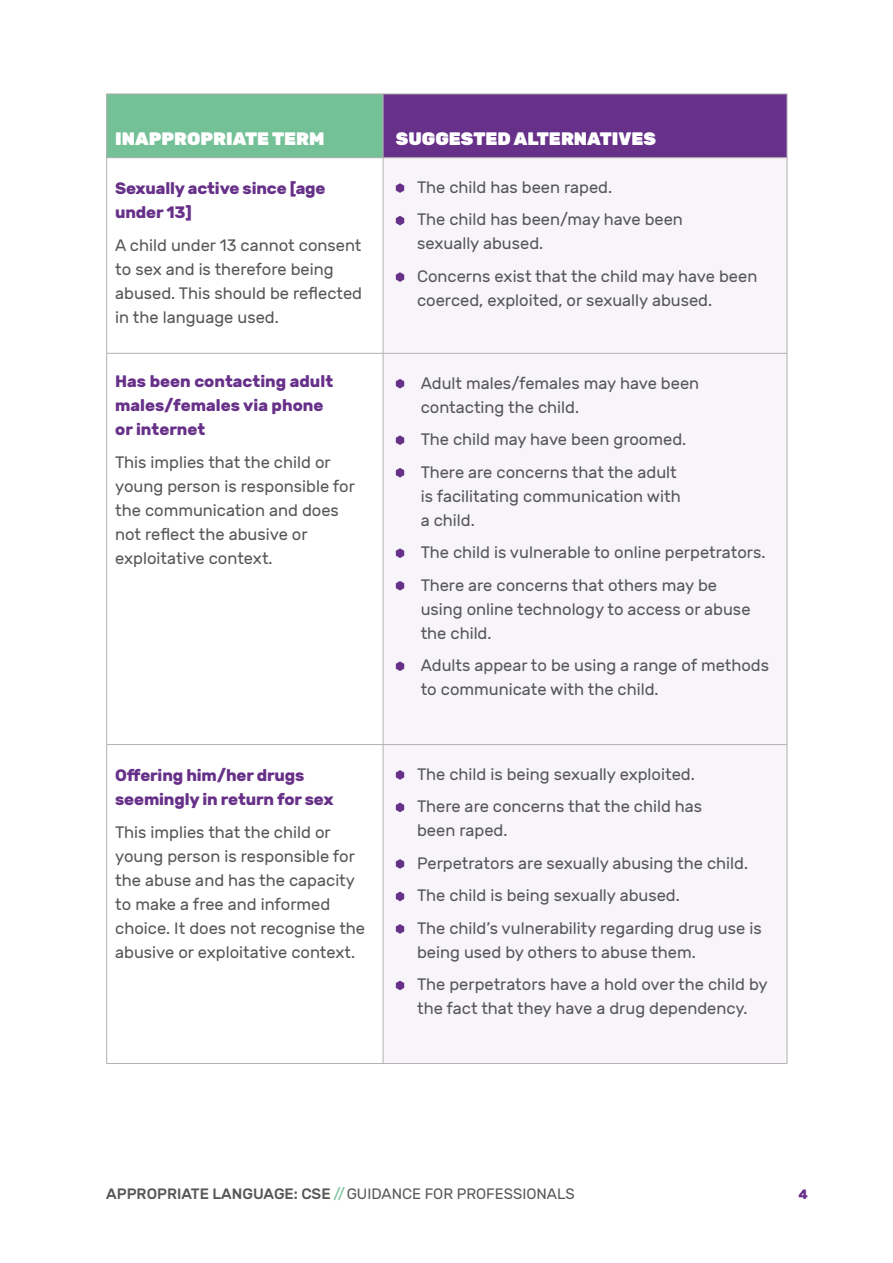
<style>
.page{position:relative;width:893px;height:1263px;background:#fff}
.page>*{position:absolute;margin:0;border:0;box-sizing:border-box;transform-origin:0 0}
.t1{font:900 18px "Rubik";color:#fff}
.t2{font:16.5px/24px "Rubik";color:#575756}
.t3{font:700 16.5px/24px "Rubik";letter-spacing:-.01em;color:#673089}
.t4{font:15px "Rubik";color:#575756}
.t5{font:700 13.5px "Rubik";color:#673089}
.s1{font-weight:500}
.s2{color:#74c097}
</style>
<div class="page">
<div style="left:107px;top:94px;width:276px;height:64px;background:#74c097"></div>
<div style="left:383px;top:94px;width:404px;height:64px;background:#673089"></div>
<div style="left:384px;top:158px;width:403px;height:905px;background:#f7f4fa"></div>
<hr style="left:106px;top:94px;width:277px;height:1px;background:#b3b2b2">
<hr style="left:106px;top:94px;width:1px;height:64px;background:#b3b2b2">
<hr style="left:383px;top:94px;width:404px;height:1px;background:#b3b2b2">
<hr style="left:383px;top:94px;width:1px;height:64px;background:#b3b2b2">
<hr style="left:787px;top:94px;width:1px;height:64px;background:#b3b2b2">
<hr style="left:106px;top:157px;width:277px;height:1px;background:#b3b2b2">
<hr style="left:106px;top:158px;width:1px;height:195px;background:#b3b2b2">
<hr style="left:383px;top:157px;width:404px;height:1px;background:#b3b2b2">
<hr style="left:383px;top:158px;width:1px;height:195px;background:#b3b2b2">
<hr style="left:787px;top:158px;width:1px;height:195px;background:#b3b2b2">
<hr style="left:106px;top:353px;width:277px;height:1px;background:#b3b2b2">
<hr style="left:106px;top:353px;width:1px;height:391px;background:#b3b2b2">
<hr style="left:383px;top:353px;width:404px;height:1px;background:#b3b2b2">
<hr style="left:383px;top:353px;width:1px;height:391px;background:#b3b2b2">
<hr style="left:787px;top:353px;width:1px;height:391px;background:#b3b2b2">
<hr style="left:106px;top:744px;width:277px;height:1px;background:#b3b2b2">
<hr style="left:106px;top:745px;width:1px;height:318px;background:#b3b2b2">
<hr style="left:383px;top:744px;width:404px;height:1px;background:#b3b2b2">
<hr style="left:383px;top:745px;width:1px;height:318px;background:#b3b2b2">
<hr style="left:787px;top:745px;width:1px;height:318px;background:#b3b2b2">
<hr style="left:106px;top:1063px;width:277px;height:1px;background:#b3b2b2">
<hr style="left:383px;top:1063px;width:404px;height:1px;background:#b3b2b2">
<svg style="left:396px;top:183px;width:8px;height:10px"></svg>
<svg style="left:396px;top:216px;width:8px;height:9px"></svg>
<svg style="left:396px;top:272px;width:8px;height:10px"></svg>
<svg style="left:396px;top:379px;width:8px;height:9px"></svg>
<svg style="left:396px;top:435px;width:8px;height:10px"></svg>
<svg style="left:396px;top:468px;width:8px;height:9px"></svg>
<svg style="left:396px;top:548px;width:8px;height:10px"></svg>
<svg style="left:396px;top:581px;width:8px;height:9px"></svg>
<svg style="left:396px;top:661px;width:8px;height:10px"></svg>
<svg style="left:396px;top:770px;width:8px;height:10px"></svg>
<svg style="left:396px;top:802px;width:8px;height:10px"></svg>
<svg style="left:396px;top:859px;width:8px;height:10px"></svg>
<svg style="left:396px;top:892px;width:8px;height:9px"></svg>
<svg style="left:396px;top:924px;width:8px;height:10px"></svg>
<svg style="left:396px;top:981px;width:8px;height:9px"></svg>
<p class="t1" style="left:115px;top:128px;width:211px">INAPPROPRIATE TERM</p>
<p class="t1" style="left:396px;top:128px;width:262px">SUGGESTED ALTERNATIVES</p>
<p class="t3" style="left:115px;top:177px;width:212px">Sexually active since [age under 13]</p>
<p class="t2" style="left:115px;top:234px;width:248px">A child under 13 cannot consent to sex and is therefore being abused. This should be reflected in the language used.</p>
<p class="t2" style="left:417px;top:171px;width:267px;line-height:32.5px">The child has been raped.<br>The child has been/may have been</p>
<p class="t2" style="left:417px;top:228px;width:342px;line-height:32.5px">sexually abused.<br>Concerns exist that the child may have been</p>
<p class="t2" style="left:417px;top:289px;width:297px">coerced, exploited, or sexually abused.</p>
<p class="t3" style="left:115px;top:370px;width:219px">Has been contacting adult males/females via phone or internet</p>
<p class="t2" style="left:115px;top:450px;width:241px">This implies that the child or young person is responsible for the communication and does not reflect the abusive or exploitative context.</p>
<p class="t3" style="left:115px;top:764px;width:220px">Offering him/her drugs seemingly in return for sex</p>
<p class="t2" style="left:115px;top:820px;width:251px">This implies that the child or young person is responsible for the abuse and has the capacity to make a free and informed choice. It does not recognise the abusive or exploitative context.</p>
<p class="t2" style="left:421px;top:371px;width:280px">Adult males/females may have been contacting the child.</p>
<p class="t2" style="left:421px;top:424px;width:267px;line-height:32.5px">The child may have been groomed.<br>There are concerns that the adult</p>
<p class="t2" style="left:421px;top:484px;width:262px">is facilitating communication with a child.</p>
<p class="t2" style="left:421px;top:537px;width:346px;line-height:32.5px">The child is vulnerable to online perpetrators.<br>There are concerns that others may be</p>
<p class="t2" style="left:421px;top:597px;width:331px">using online technology to access or abuse the child.</p>
<p class="t2" style="left:421px;top:654px;width:350px">Adults appear to be using a range of methods to communicate with the child.</p>
<p class="t2" style="left:417px;top:758px;width:287px;line-height:32.5px">The child is being sexually exploited.<br>There are concerns that the child has</p>
<p class="t2" style="left:417px;top:815px;width:346px;line-height:32.5px">been raped.<br>Perpetrators are sexually abusing the child.<br>The child is being sexually abused.<br>The child’s vulnerability regarding drug use is</p>
<p class="t2" style="left:417px;top:936px;width:352px;line-height:32.5px">being used by others to abuse them.<br>The perpetrators have a hold over the child by</p>
<p class="t2" style="left:417px;top:997px;width:332px">the fact that they have a drug dependency.</p>
<p class="t4" style="left:106px;top:1186px;width:470px"><span class="s1">APPROPRIATE LANGUAGE: CSE</span> <span class="s2">//</span>GUIDANCE FOR PROFESSIONALS</p>
<p class="t5" style="left:798px;top:1186px;width:11px">4</p>
</div>
